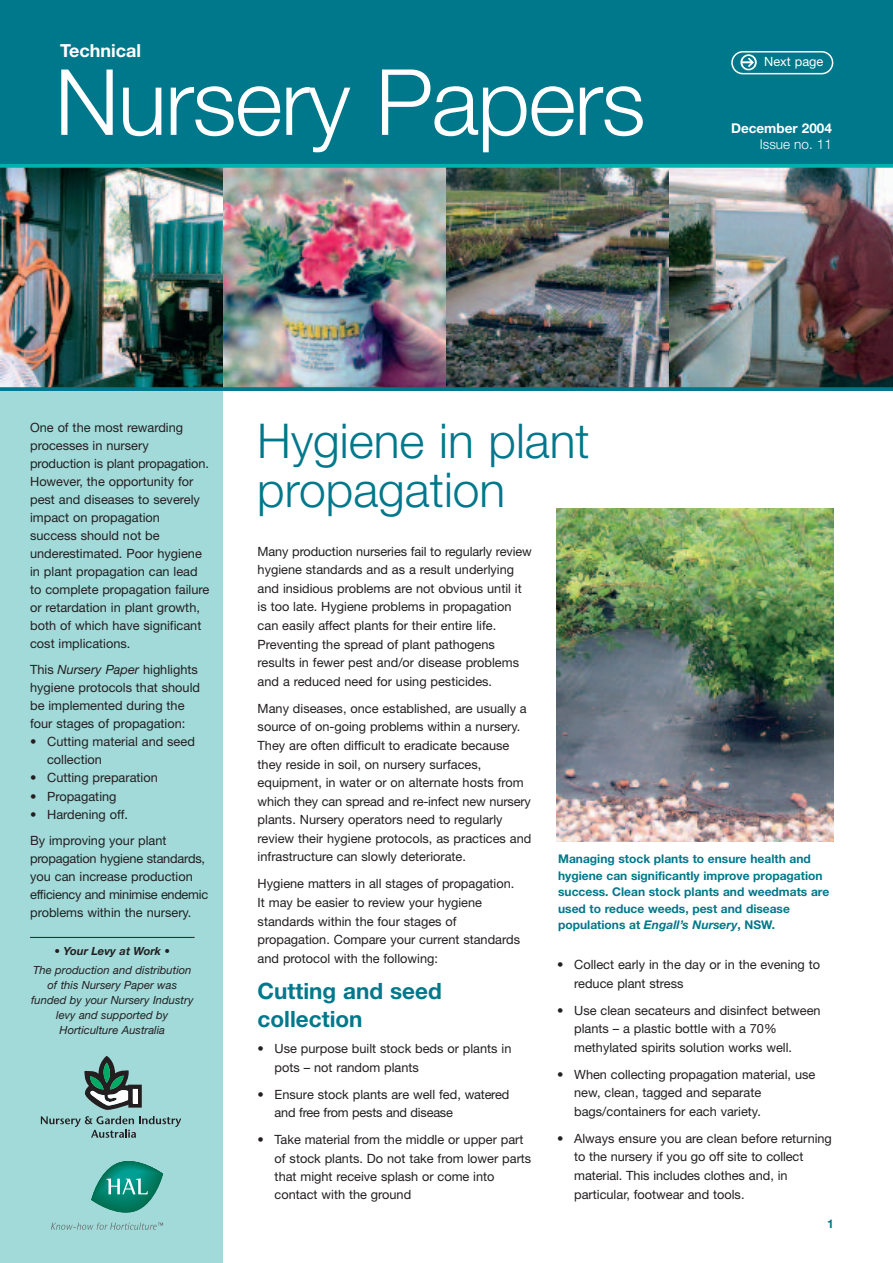
<style>
.page{position:relative;width:893px;height:1263px;background:#fff}
.page>*{position:absolute;margin:0;border:0;box-sizing:border-box;transform-origin:0 0}
.t1{font:300 91.5px "Helvetica Neue";letter-spacing:-.015em;color:#fff}
.t2{font:300 48px/49.5px "Helvetica Neue";color:#00788b}
.t3{font:700 22.5px/27.6px "Helvetica Neue";color:#00788b}
.t4{font:700 18px "Helvetica Neue";color:#fff}
.t5{font:700 13.5px "Helvetica Neue";color:#fff}
.t6{font:300 13.5px "Helvetica Neue";color:#fff}
.t7{font:12.75px/18.6px "Helvetica Neue";color:#231f20}
.t8{font:12.75px "Helvetica Neue";color:#fff}
.t9{font:700 12px/16.5px "Helvetica Neue";color:#00788b}
.t10{font:italic 11.25px/15px "Helvetica Neue";color:#231f20;text-align:center}
.t11{font:italic 700 11.25px "Helvetica Neue";color:#231f20}
.s1{font-style:italic}
</style>
<div class="page">
<div style="left:0;top:0;width:893px;height:164px;background:#00788b"></div>
<div style="left:0;top:390px;width:223px;height:873px;background:#a2dada"></div>
<img style="left:0;top:168px;width:223px;height:219px">
<img style="left:223px;top:168px;width:223px;height:219px">
<img style="left:446px;top:168px;width:224px;height:219px">
<img style="left:670px;top:168px;width:223px;height:219px">
<svg style="left:0;top:164px;width:893px;height:4px;background:#08adac"></svg>
<svg style="left:0;top:387px;width:893px;height:4px;background:#057788"></svg>
<svg style="left:731px;top:51px;width:102px;height:23px"></svg>
<svg style="left:41px;top:1116px;width:140px;height:22px"></svg>
<svg style="left:84px;top:1056px;width:58px;height:54px"></svg>
<svg style="left:51px;top:1161px;width:112px;height:69px"></svg>
<hr style="left:30px;top:937px;width:165px;height:1px;background:#231f20">
<img style="left:557px;top:508px;width:276px;height:334px">
<h3 class="t4" style="left:60px;top:44px;width:82px">Technical</h3>
<h1 class="t1" style="left:55px;top:70px;width:592px">Nursery Papers</h1>
<p class="t8" style="left:764px;top:57px;width:61px">Next page</p>
<p class="t5" style="left:731px;top:124px;width:102px">December 2004</p>
<p class="t6" style="left:760px;top:140px;width:74px">Issue no. 11</p>
<p class="t7" style="left:30px;top:420px;width:181px;line-height:18px">One of the most rewarding processes in nursery production is plant propagation.<br>However, the opportunity for pest and diseases to severely impact on propagation success should not be underestimated. Poor hygiene in plant propagation can lead to complete propagation failure or retardation in plant growth, both of which have significant cost implications.</p>
<p class="t7" style="left:30px;top:662px;width:171px;line-height:18px">This <span class="s1">Nursery Paper</span> highlights hygiene protocols that should be implemented during the four stages of propagation:</p>
<p class="t7" style="left:47px;top:734px;width:149px;line-height:18px;text-indent:-17px">• Cutting material and seed collection</p>
<p class="t7" style="left:30px;top:770px;width:129px">• Cutting preparation</p>
<p class="t7" style="left:30px;top:788px;width:88px">• Propagating</p>
<p class="t7" style="left:30px;top:802px;width:138px;line-height:26.5px">• Hardening off.<br>By improving your plant</p>
<p class="t7" style="left:30px;top:851px;width:180px;line-height:18px">propagation hygiene standards, you can increase production efficiency and minimise endemic problems within the nursery.</p>
<p class="t11" style="left:54px;top:947px;width:117px">• Your Levy at Work •</p>
<p class="t10" style="left:31px;top:964px;width:164px">The production and distribution of this Nursery Paper was funded by your Nursery Industry levy and supported by<br>Horticulture Australia</p>
<h2 class="t2" style="left:257px;top:421px;width:334px">Hygiene in plant propagation</h2>
<p class="t7" style="left:258px;top:543px;width:276px">Many production nurseries fail to regularly review hygiene standards and as a result underlying and insidious problems are not obvious until it is too late. Hygiene problems in propagation can easily affect plants for their entire life.<br>Preventing the spread of plant pathogens results in fewer pest and/or disease problems and a reduced need for using pesticides.</p>
<p class="t7" style="left:258px;top:700px;width:275px">Many diseases, once established, are usually a source of on-going problems within a nursery.<br>They are often difficult to eradicate because they reside in soil, on nursery surfaces, equipment, in water or on alternate hosts from which they can spread and re-infect new nursery plants. Nursery operators need to regularly review their hygiene protocols, as practices and infrastructure can slowly deteriorate.</p>
<p class="t7" style="left:258px;top:876px;width:264px">Hygiene matters in all stages of propagation.<br>It may be easier to review your hygiene standards within the four stages of propagation. Compare your current standards and protocol with the following:</p>
<h3 class="t3" style="left:258px;top:979px;width:186px">Cutting and seed collection</h3>
<p class="t7" style="left:275px;top:1041px;width:238px;text-indent:-17px">• Use purpose built stock beds or plants in pots – not random plants</p>
<p class="t7" style="left:275px;top:1086px;width:236px;text-indent:-17px">• Ensure stock plants are well fed, watered and free from pests and disease</p>
<p class="t7" style="left:275px;top:1132px;width:258px;text-indent:-17px">• Take material from the middle or upper part of stock plants. Do not take from lower parts that might receive splash or come into contact with the ground</p>
<p class="t9" style="left:558px;top:852px;width:273px">Managing stock plants to ensure health and hygiene can significantly improve propagation success. Clean stock plants and weedmats are used to reduce weeds, pest and disease populations at <span class="s1">Engall’s Nursery</span>, NSW.</p>
<p class="t7" style="left:574px;top:956px;width:247px;text-indent:-17px">• Collect early in the day or in the evening to reduce plant stress</p>
<p class="t7" style="left:574px;top:1002px;width:248px;text-indent:-17px">• Use clean secateurs and disinfect between plants – a plastic bottle with a 70% methylated spirits solution works well.</p>
<p class="t7" style="left:574px;top:1066px;width:243px;text-indent:-17px">• When collecting propagation material, use new, clean, tagged and separate bags/containers for each variety.</p>
<p class="t7" style="left:574px;top:1130px;width:259px;text-indent:-17px">• Always ensure you are clean before returning to the nursery if you go off site to collect material. This includes clothes and, in particular, footwear and tools.</p>
<p class="t9" style="left:827px;top:1217px;width:8px">1</p>
</div>
